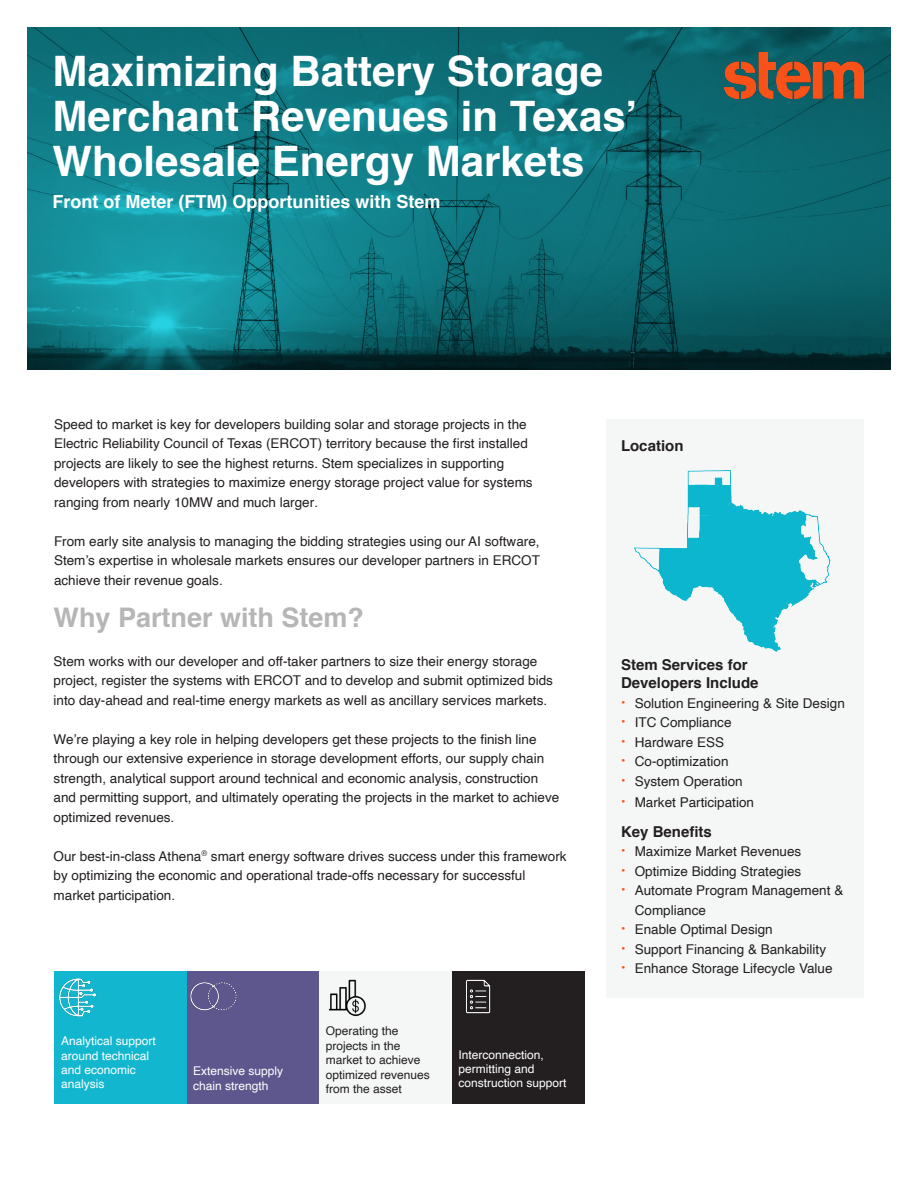
<style>
.page{position:relative;width:918px;height:1188px;background:#fff}
.page>*{position:absolute;margin:0;border:0;box-sizing:border-box;transform-origin:0 0}
.t1{font:700 42px/45px "Helvetica";color:#fff}
.t2{font:700 27px "Helvetica";color:#b6b6b7}
.t3{font:700 18px "Helvetica";color:#fff}
.t4{font:700 15px/18px "Helvetica";color:#231f20}
.t5{font:13.5px/19.5px "Helvetica";color:#231f20}
.t6{font:12px/14.4px "Helvetica";color:#fff}
.t7{font:12px/14.4px "Helvetica";color:#231f20}
.s1{font-family:"Arial"}
.s2{font-weight:700;font-size:16.5px;color:#f85219}
</style>
<div class="page">
<div style="left:606px;top:419px;width:258px;height:579px;background:#f5f7f7"></div>
<img style="left:28px;top:28px;width:862px;height:341px">
<img style="left:724px;top:53px;width:140px;height:45px">
<img style="left:634px;top:470px;width:197px;height:182px">
<div style="left:54px;top:972px;width:133px;height:132px;background:#12b7cf"></div>
<div style="left:187px;top:972px;width:132px;height:132px;background:#5e578d"></div>
<img style="left:190px;top:982px;width:47px;height:29px">
<img style="left:59px;top:978px;width:38px;height:39px">
<div style="left:453px;top:972px;width:132px;height:132px;background:#231f20"></div>
<img style="left:466px;top:979px;width:25px;height:35px">
<div style="left:319px;top:972px;width:133px;height:132px;background:#f5f7f7"></div>
<img style="left:328px;top:979px;width:37px;height:38px">
<p class="t1" style="left:52px;top:50px;width:587px">Maximizing Battery Storage<br>Merchant Revenues in Texas’<br>Wholesale Energy Markets</p>
<p class="t3" style="left:52px;top:187px;width:390px">Front of Meter (FTM) Opportunities with Stem</p>
<p class="t5" style="left:54px;top:415px;width:480px">Speed to market is key for developers building solar and storage projects in the Electric Reliability Council of Texas (ERCOT) territory <span class="s1">because</span> the first installed projects are likely to see the highest returns. Stem specializes in supporting developers with strategies to maximize energy storage project value for systems ranging from nearly 10MW and much larger.</p>
<p class="t5" style="left:54px;top:532px;width:487px;text-align:justify">From early site analysis to managing the bidding strategies using our AI software, Stem’s expertise in wholesale markets ensures our developer partners in ERCOT achieve their revenue goals.</p>
<p class="t2" style="left:54px;top:595px;width:312px">Why Partner with Stem?</p>
<p class="t5" style="left:54px;top:651px;width:501px">Stem works with our developer and off-taker partners to size their energy storage project, register the systems with ERCOT and to develop and submit optimized bids into day-ahead and real-time energy markets as well as ancillary services markets.</p>
<p class="t5" style="left:54px;top:729px;width:507px">We’re playing a key role in helping developers get these projects to the finish line through our extensive experience in storage development efforts, our supply chain strength, analytical support around technical and economic analysis, construction and permitting support, and ultimately operating the projects in the market to achieve optimized revenues.</p>
<p class="t5" style="left:54px;top:846px;width:514px">Our best-in-class Athena<sup>®</sup> smart energy software drives success under this framework by optimizing the economic and operational trade-offs necessary for successful market participation.</p>
<p class="t6" style="left:61px;top:1034px;width:96px">Analytical support around technical and economic analysis</p>
<p class="t6" style="left:193px;top:1064px;width:92px">Extensive supply chain strength</p>
<p class="t7" style="left:326px;top:1024px;width:106px">Operating the projects in the market to achieve optimized revenues from the asset</p>
<p class="t6" style="left:459px;top:1048px;width:110px">Interconnection, permitting and construction support</p>
<p class="t4" style="left:621px;top:437px;width:64px">Location</p>
<p class="t4" style="left:621px;top:656px;width:139px">Stem Services for<br>Developers Include</p>
<p class="t5" style="left:621px;top:693px;width:225px"><span class="s2">·</span> Solution Engineering &amp; Site Design</p>
<p class="t5" style="left:621px;top:713px;width:112px"><span class="s2">·</span> ITC Compliance</p>
<p class="t5" style="left:621px;top:732px;width:105px"><span class="s2">·</span> Hardware ESS</p>
<p class="t5" style="left:621px;top:752px;width:109px"><span class="s2">·</span> Co-optimization</p>
<p class="t5" style="left:621px;top:771px;width:123px"><span class="s2">·</span> System Operation</p>
<p class="t5" style="left:621px;top:792px;width:135px"><span class="s2">·</span> Market Participation</p>
<p class="t4" style="left:621px;top:822px;width:92px">Key Benefits</p>
<p class="t5" style="left:621px;top:842px;width:182px"><span class="s2">·</span> Maximize Market Revenues</p>
<p class="t5" style="left:621px;top:861px;width:182px"><span class="s2">·</span> Optimize Bidding Strategies</p>
<p class="t5" style="left:635px;top:881px;width:210px;text-indent:-14px"><span class="s2">·</span> Automate Program Management &amp;<br>Compliance</p>
<p class="t5" style="left:621px;top:920px;width:153px"><span class="s2">·</span> Enable Optimal Design</p>
<p class="t5" style="left:621px;top:939px;width:207px"><span class="s2">·</span> Support Financing &amp; Bankability</p>
<p class="t5" style="left:621px;top:959px;width:213px"><span class="s2">·</span> Enhance Storage Lifecycle Value</p>
</div>
